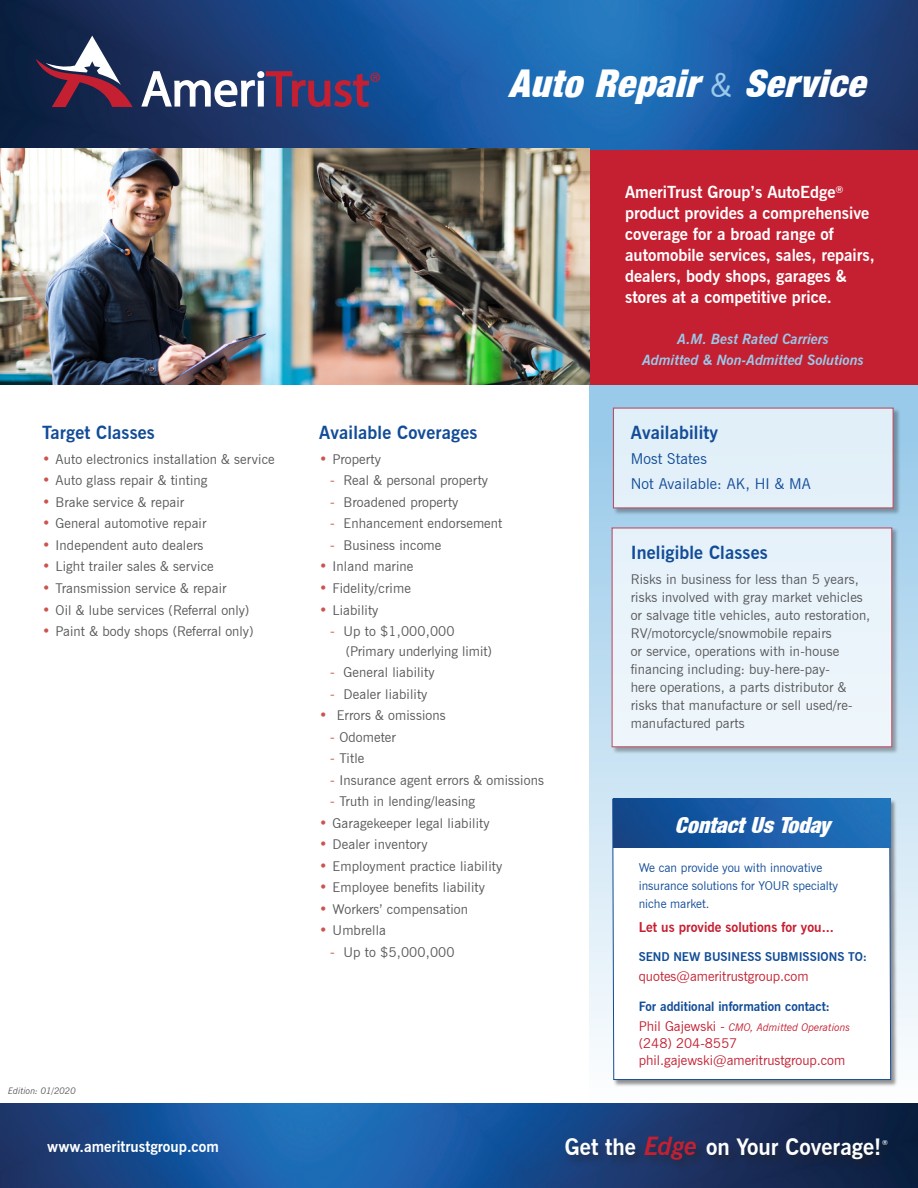
<style>
.page{position:relative;width:918px;height:1188px;background:#fff}
.page>*{position:absolute;margin:0;border:0;box-sizing:border-box;transform-origin:0 0}
.Header_-_Title{font:italic 37.5px "Acmo Display S Si";letter-spacing:.02em;color:#fff}
.t1{font:28.2px "Myriad Pro";color:#c42032}
.t2{font:700 22.5px "News Gothic BT";color:#fff}
.t3{font:italic 21.75px "Acmo Display S Si";color:#fff}
.Target_Classes_Title{font:700 18px "News Gothic BT";letter-spacing:.01em;color:#124c98}
.Program_Description{font:700 16.5px/21px "News Gothic BT";color:#fff}
.Target_Classes_Title-2{font:15px "News Gothic BT";letter-spacing:.01em;color:#124c98}
.t4{font:700 15px "News Gothic BT";color:#fff}
.t5{font:italic 700 14.25px/21px "News Gothic BT";color:#99caea;text-align:center}
.Underwriter_Contact{font:13.5px/18px "News Gothic BT";letter-spacing:.01em;color:#57585a}
.t6{font:13.5px/16.6px "News Gothic BT";color:#c42032}
.t7{font:700 13.5px "News Gothic BT";color:#c42032}
.Italic_Disclaimer{font:13.5px "News Gothic BT";color:#57585a}
.t8{font:700 12.75px "News Gothic BT";color:#124c98}
.t9{font:12.15px/18px "News Gothic BT";color:#124c98}
.t10{font:700 12px "News Gothic BT";color:#124c98}
.t11{font:italic 10.5px "News Gothic BT";color:#c42032}
.t12{font:italic 9px "News Gothic BT";color:#57585a}
.t13{font:700 7.05px "News Gothic BT";color:#fff}
.s1{font-size:14.25px;color:#cd534d}
.s2{font-family:"News Gothic BT";font-size:33px;color:#99caea}
.s3{font-style:normal;font-size:13.5px}
.s4{font-style:italic;font-size:25.5px;color:#c42032}
</style>
<div class="page">
<div style="left:589px;top:374px;width:329px;height:744px;background:linear-gradient(to bottom,#92c2e4,#feffff)"></div>
<div style="left:589px;top:82px;width:329px;height:302px;background:#c42032"></div>
<img style="left:0;top:0;width:918px;height:149px">
<img style="left:0;top:1104px;width:918px;height:84px">
<div style="left:563px;top:1134px;width:328px;height:39px;background:#231f20;opacity:.5"></div>
<div style="left:613px;top:799px;width:285px;height:288px;background:#231f20;opacity:.48"></div>
<svg style="left:612px;top:799px;width:279px;height:281px"></svg>
<img style="left:613px;top:799px;width:278px;height:49px">
<svg style="left:140px;top:70px;width:230px;height:38px"></svg>
<svg style="left:36px;top:36px;width:97px;height:71px;background:#503f5d"></svg>
<img style="left:0;top:148px;width:589px;height:236px">
<div style="left:612px;top:528px;width:287px;height:226px;background:#231f20;opacity:.5"></div>
<div style="left:612px;top:527px;width:280px;height:220px;background:#eaf4fa"></div>
<div style="left:613px;top:408px;width:287px;height:107px;background:#231f20;opacity:.5"></div>
<div style="left:613px;top:408px;width:281px;height:100px;background:#e2f0f8"></div>
<p class="Target_Classes_Title" style="left:42px;top:422px;width:114px">Target Classes</p>
<p class="Underwriter_Contact" style="left:42px;top:450px;width:234px"><span class="s1">•</span> Auto electronics installation &amp; service</p>
<p class="Underwriter_Contact" style="left:42px;top:472px;width:167px"><span class="s1">•</span> Auto glass repair &amp; tinting</p>
<p class="Underwriter_Contact" style="left:42px;top:493px;width:144px"><span class="s1">•</span> Brake service &amp; repair</p>
<p class="Underwriter_Contact" style="left:42px;top:515px;width:166px"><span class="s1">•</span> General automotive repair</p>
<p class="Underwriter_Contact" style="left:42px;top:536px;width:163px"><span class="s1">•</span> Independent auto dealers</p>
<p class="Underwriter_Contact" style="left:42px;top:558px;width:173px"><span class="s1">•</span> Light trailer sales &amp; service</p>
<p class="Underwriter_Contact" style="left:42px;top:579px;width:186px"><span class="s1">•</span> Transmission service &amp; repair</p>
<p class="Underwriter_Contact" style="left:42px;top:601px;width:209px"><span class="s1">•</span> Oil &amp; lube services (Referral only)</p>
<p class="Underwriter_Contact" style="left:42px;top:622px;width:213px"><span class="s1">•</span> Paint &amp; body shops (Referral only)</p>
<p class="t12" style="left:8px;top:1085px;width:69px">Edition: 01/2020</p>
<h2 class="t1" style="left:369px;top:65px;width:13px">®</h2>
<p class="Header_-_Title" style="left:508px;top:63px;width:358px">Auto Repair <span class="s2">&amp;</span> Service</p>
<p class="Program_Description" style="left:625px;top:182px;width:251px">AmeriTrust Group’s AutoEdge<sup>® </sup>product provides a comprehensive coverage for a broad range of automobile services, sales, repairs, dealers, body shops, garages &amp; stores at a competitive price.</p>
<p class="t5" style="left:642px;top:328px;width:223px">A.M. Best Rated Carriers<br>Admitted &amp; Non-Admitted Solutions</p>
<p class="Target_Classes_Title" style="left:319px;top:422px;width:160px">Available Coverages</p>
<p class="Underwriter_Contact" style="left:319px;top:450px;width:63px"><span class="s1">•</span> Property</p>
<p class="Underwriter_Contact" style="left:330px;top:472px;width:159px"><span class="s1">-</span> Real &amp; personal property</p>
<p class="Underwriter_Contact" style="left:330px;top:493px;width:130px"><span class="s1">-</span> Broadened property</p>
<p class="Underwriter_Contact" style="left:330px;top:515px;width:174px"><span class="s1">-</span> Enhancement endorsement</p>
<p class="Underwriter_Contact" style="left:330px;top:536px;width:113px"><span class="s1">-</span> Business income</p>
<p class="Underwriter_Contact" style="left:319px;top:558px;width:96px"><span class="s1">•</span> Inland marine</p>
<p class="Underwriter_Contact" style="left:319px;top:579px;width:93px"><span class="s1">•</span> Fidelity/crime</p>
<p class="Underwriter_Contact" style="left:319px;top:601px;width:61px"><span class="s1">•</span> Liability</p>
<p class="Underwriter_Contact" style="left:330px;top:622px;width:126px"><span class="s1">-</span> Up to $1,000,000</p>
<p class="Italic_Disclaimer" style="left:346px;top:643px;width:148px">(Primary underlying limit)</p>
<p class="Underwriter_Contact" style="left:330px;top:663px;width:106px"><span class="s1">-</span> General liability</p>
<p class="Underwriter_Contact" style="left:330px;top:685px;width:99px"><span class="s1">-</span> Dealer liability</p>
<p class="Underwriter_Contact" style="left:319px;top:706px;width:128px"><span class="s1">•</span> Errors &amp; omissions</p>
<p class="Underwriter_Contact" style="left:330px;top:728px;width:67px"><span class="s1">-</span> Odometer</p>
<p class="Underwriter_Contact" style="left:330px;top:749px;width:36px"><span class="s1">-</span> Title</p>
<p class="Underwriter_Contact" style="left:330px;top:771px;width:215px"><span class="s1">-</span> Insurance agent errors &amp; omissions</p>
<p class="Underwriter_Contact" style="left:330px;top:792px;width:147px"><span class="s1">-</span> Truth in lending/leasing</p>
<p class="Underwriter_Contact" style="left:319px;top:814px;width:172px"><span class="s1">•</span> Garagekeeper legal liability</p>
<p class="Underwriter_Contact" style="left:319px;top:835px;width:110px"><span class="s1">•</span> Dealer inventory</p>
<p class="Underwriter_Contact" style="left:319px;top:857px;width:185px"><span class="s1">•</span> Employment practice liability</p>
<p class="Underwriter_Contact" style="left:319px;top:878px;width:167px"><span class="s1">•</span> Employee benefits liability</p>
<p class="Underwriter_Contact" style="left:319px;top:900px;width:150px"><span class="s1">•</span> Workers’ compensation</p>
<p class="Underwriter_Contact" style="left:319px;top:921px;width:68px"><span class="s1">•</span> Umbrella</p>
<p class="Underwriter_Contact" style="left:330px;top:943px;width:126px"><span class="s1">-</span> Up to $5,000,000</p>
<p class="Target_Classes_Title" style="left:631px;top:422px;width:89px">Availability</p>
<p class="Target_Classes_Title-2" style="left:631px;top:450px;width:78px">Most States</p>
<p class="Target_Classes_Title-2" style="left:631px;top:474px;width:182px">Not Available: AK, HI &amp; MA</p>
<p class="Target_Classes_Title" style="left:631px;top:542px;width:138px">Ineligible Classes</p>
<p class="Underwriter_Contact" style="left:631px;top:570px;width:241px">Risks in business for less than 5 years, risks involved with gray market vehicles or salvage title vehicles, auto restoration, RV/motorcycle/snowmobile repairs<br>or service, operations with in-house financing including: buy-here-pay-<br>here operations, a parts distributor &amp; risks that manufacture or sell used/re&shy;manufactured parts</p>
<h3 class="t3" style="left:675px;top:813px;width:156px">Contact Us Today</h3>
<p class="t9" style="left:639px;top:859px;width:201px">We can provide you with innovative insurance solutions for YOUR specialty niche market.</p>
<p class="t7" style="left:639px;top:919px;width:197px">Let us provide solutions for you...</p>
<p class="t10" style="left:639px;top:949px;width:230px">SEND NEW BUSINESS SUBMISSIONS TO:</p>
<p class="t6" style="left:639px;top:968px;width:171px">quotes@ameritrustgroup.com</p>
<p class="t8" style="left:639px;top:999px;width:193px">For additional information contact:</p>
<p class="t11" style="left:639px;top:1021px;width:213px"><span class="s3">Phil Gajewski -</span> CMO, Admitted Operations</p>
<p class="t6" style="left:639px;top:1035px;width:208px">(248) 204-8557 phil.gajewski@ameritrustgroup.com</p>
<p class="t4" style="left:47px;top:1137px;width:173px">www.ameritrustgroup.com</p>
<h3 class="t2" style="left:565px;top:1134px;width:318px">Get the <span class="s4">Edge</span> on Your Coverage!</h3>
<p class="t13" style="left:882px;top:1139px;width:7px">®</p>
</div>
